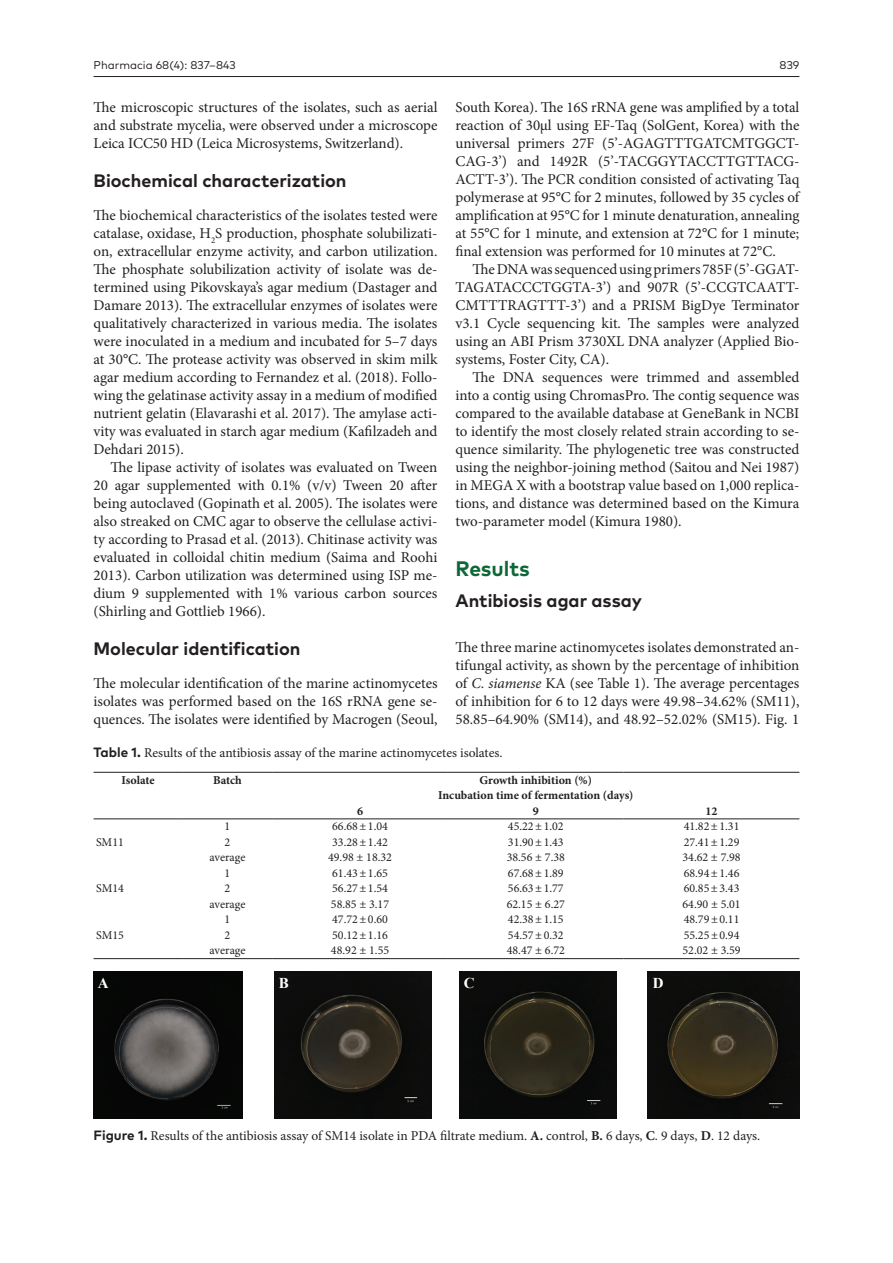
<style>
.page{position:relative;width:893px;height:1263px;background:#fff}
.page>*{position:absolute;margin:0;border:0;box-sizing:border-box;transform-origin:0 0}
.t1{font:700 21px "FF Mark Pro";color:#0d6736}
.t2{font:700 18px "FF Mark Pro";color:#231f20}
.t3{font:15px/18px "Minion Pro";color:#231f20;text-align:justify}
.t4{font:700 15px "Times New Roman";color:#fff}
.t5{font:13.5px "Minion Pro";letter-spacing:-.005em;color:#231f20}
.t6{font:12px "Minion Pro";color:#231f20}
.t7{font:700 12px/15.6px "Minion Pro";letter-spacing:-.005em;color:#231f20;text-align:center}
.t8{font:11.25px "FF Mark Pro";color:#231f20}
.s1{font-style:italic}
.s2{font-family:"FF Mark Pro";font-weight:700}
.s3{font-weight:700}
</style>
<div class="page">
<hr style="left:94px;top:76px;width:705px;height:1px;background:#231f20">
<hr style="left:94px;top:818px;width:89px;height:1px;background:#231f20">
<hr style="left:183px;top:818px;width:89px;height:1px;background:#231f20">
<hr style="left:272px;top:818px;width:176px;height:1px;background:#231f20">
<hr style="left:448px;top:818px;width:176px;height:1px;background:#231f20">
<hr style="left:624px;top:818px;width:175px;height:1px;background:#231f20">
<hr style="left:94px;top:772px;width:89px;height:1px;background:#231f20">
<hr style="left:183px;top:772px;width:89px;height:1px;background:#231f20">
<hr style="left:272px;top:772px;width:176px;height:1px;background:#231f20">
<hr style="left:448px;top:772px;width:176px;height:1px;background:#231f20">
<hr style="left:624px;top:772px;width:175px;height:1px;background:#231f20">
<hr style="left:94px;top:958px;width:89px;height:1px;background:#231f20">
<hr style="left:183px;top:958px;width:89px;height:1px;background:#231f20">
<hr style="left:272px;top:958px;width:176px;height:1px;background:#231f20">
<hr style="left:448px;top:958px;width:176px;height:1px;background:#231f20">
<hr style="left:624px;top:958px;width:175px;height:1px;background:#231f20">
<img style="left:94px;top:971px;width:149px;height:147px">
<img style="left:275px;top:971px;width:156px;height:147px">
<img style="left:647px;top:971px;width:152px;height:147px">
<img style="left:460px;top:971px;width:156px;height:147px">
<p class="t8" style="left:94px;top:57px;width:144px">Pharmacia 68(4): 837–843</p>
<p class="t8" style="left:780px;top:57px;width:21px">839</p>
<p class="t3" style="left:94px;top:98px;width:345px">The microscopic structures of the isolates, such as aerial and substrate mycelia, were observed under a microscope Leica ICC50 HD (Leica Microsystems, Switzerland).</p>
<p class="t2" style="left:94px;top:167px;width:255px">Biochemical characterization</p>
<p class="t3" style="left:94px;top:206px;width:345px">The biochemical characteristics of the isolates tested were catalase, oxidase, H<sub>2</sub>S production, phosphate solubilizati&shy;on, extracellular enzyme activity, and carbon utilization.<br>The phosphate solubilization activity of isolate was de&shy;termined using Pikovskaya’s agar medium (Dastager and Damare 2013). The extracellular enzymes of isolates were qualitatively characterized in various media. The isolates were inoculated in a medium and incubated for 5–7 days at 30°C. The protease activity was observed in skim milk agar medium according to Fernandez et al. (2018). Follo&shy;wing the gelatinase activity assay in a medium of modified nutrient gelatin (Elavarashi et al. 2017). The amylase acti&shy;vity was evaluated in starch agar medium (Kafilzadeh and Dehdari 2015).</p>
<p class="t3" style="left:94px;top:458px;width:345px;text-indent:17px">The lipase activity of isolates was evaluated on Tween 20 agar supplemented with 0.1% (v/v) Tween 20 after being autoclaved (Gopinath et al. 2005). The isolates were also streaked on CMC agar to observe the cellulase activi&shy;ty according to Prasad et al. (2013). Chitinase activity was evaluated in colloidal chitin medium (Saima and Roohi 2013). Carbon utilization was determined using ISP me&shy;dium 9 supplemented with 1% various carbon sources (Shirling and Gottlieb 1966).</p>
<p class="t2" style="left:94px;top:635px;width:208px">Molecular identification</p>
<p class="t3" style="left:94px;top:674px;width:345px">The molecular identification of the marine actinomycetes isolates was performed based on the 16S rRNA gene se&shy;quences. The isolates were identified by Macrogen (Seoul,</p>
<p class="t3" style="left:455px;top:98px;width:345px">South Korea). The 16S rRNA gene was amplified by a total reaction of 30µl using EF-Taq (SolGent, Korea) with the universal primers 27F (5’-AGAGTTTGATCMTGGCT-CAG-3’) and 1492R (5’-TACGGYTACCTTGTTACG-ACTT-3’). The PCR condition consisted of activating Taq polymerase at 95°C for 2 minutes, followed by 35 cycles of amplification at 95°C for 1 minute denaturation, annealing at 55°C for 1 minute, and extension at 72°C for 1 minute; final extension was performed for 10 minutes at 72°C.</p>
<p class="t3" style="left:455px;top:260px;width:345px;text-indent:17px">The DNA was sequenced using primers 785F (5’-GGAT-TAGATACCCTGGTA-3’) and 907R (5’-CCGTCAATT-CMTTTRAGTTT-3’) and a PRISM BigDye Terminator v3.1 Cycle sequencing kit. The samples were analyzed using an ABI Prism 3730XL DNA analyzer (Applied Bio&shy;systems, Foster City, CA).</p>
<p class="t3" style="left:455px;top:368px;width:345px;text-indent:17px">The DNA sequences were trimmed and assembled into a contig using ChromasPro. The contig sequence was compared to the available database at GeneBank in NCBI to identify the most closely related strain according to se&shy;quence similarity. The phylogenetic tree was constructed using the neighbor-joining method (Saitou and Nei 1987) in MEGA X with a bootstrap value based on 1,000 replica&shy;tions, and distance was determined based on the Kimura two-parameter model (Kimura 1980).</p>
<h1 class="t1" style="left:455px;top:553px;width:76px">Results</h1>
<p class="t2" style="left:455px;top:587px;width:188px">Antibiosis agar assay</p>
<p class="t3" style="left:455px;top:638px;width:345px">The three marine actinomycetes isolates demonstrated an&shy;tifungal activity, as shown by the percentage of inhibition of <span class="s1">C. siamense</span> KA (see Table 1). The average percentages of inhibition for 6 to 12 days were 49.98–34.62% (SM11), 58.85–64.90% (SM14), and 48.92–52.02% (SM15). Fig. 1</p>
<p class="t5" style="left:94px;top:744px;width:410px"><span class="s2">Table 1.</span> Results of the antibiosis assay of the marine actinomycetes isolates.</p>
<p class="t7" style="left:122px;top:772px;width:35px">Isolate</p>
<p class="t7" style="left:213px;top:772px;width:30px">Batch</p>
<p class="t7" style="left:438px;top:772px;width:197px">Growth inhibition (%)<br>Incubation time of fermentation (days)</p>
<p class="t7" style="left:357px;top:803px;width:7px">6</p>
<p class="t7" style="left:533px;top:803px;width:7px">9</p>
<p class="t7" style="left:706px;top:803px;width:13px">12</p>
<p class="t6" style="left:96px;top:834px;width:29px">SM11</p>
<p class="t6" style="left:225px;top:818px;width:7px">1</p>
<p class="t6" style="left:332px;top:818px;width:57px">66.68±1.04</p>
<p class="t6" style="left:508px;top:818px;width:57px">45.22±1.02</p>
<p class="t6" style="left:684px;top:818px;width:57px">41.82±1.31</p>
<p class="t6" style="left:225px;top:834px;width:7px">2</p>
<p class="t6" style="left:332px;top:834px;width:57px">33.28±1.42</p>
<p class="t6" style="left:508px;top:834px;width:57px">31.90±1.43</p>
<p class="t6" style="left:684px;top:834px;width:57px">27.41±1.29</p>
<p class="t6" style="left:210px;top:849px;width:37px">average</p>
<p class="t6" style="left:328px;top:849px;width:65px">49.98 ± 18.32</p>
<p class="t6" style="left:507px;top:849px;width:60px">38.56 ± 7.38</p>
<p class="t6" style="left:682px;top:849px;width:60px">34.62 ± 7.98</p>
<p class="t6" style="left:96px;top:880px;width:29px">SM14</p>
<p class="t6" style="left:96px;top:927px;width:29px">SM15</p>
<p class="t6" style="left:225px;top:865px;width:7px">1</p>
<p class="t6" style="left:332px;top:865px;width:57px">61.43±1.65</p>
<p class="t6" style="left:508px;top:865px;width:57px">67.68±1.89</p>
<p class="t6" style="left:684px;top:865px;width:57px">68.94±1.46</p>
<p class="t6" style="left:225px;top:880px;width:7px">2</p>
<p class="t6" style="left:332px;top:880px;width:57px">56.27±1.54</p>
<p class="t6" style="left:508px;top:880px;width:57px">56.63±1.77</p>
<p class="t6" style="left:684px;top:880px;width:57px">60.85±3.43</p>
<p class="t6" style="left:210px;top:896px;width:37px">average</p>
<p class="t6" style="left:331px;top:896px;width:60px">58.85 ± 3.17</p>
<p class="t6" style="left:507px;top:896px;width:60px">62.15 ± 6.27</p>
<p class="t6" style="left:682px;top:896px;width:60px">64.90 ± 5.01</p>
<p class="t6" style="left:225px;top:911px;width:7px">1</p>
<p class="t6" style="left:332px;top:911px;width:57px">47.72±0.60</p>
<p class="t6" style="left:508px;top:911px;width:57px">42.38±1.15</p>
<p class="t6" style="left:684px;top:911px;width:57px">48.79±0.11</p>
<p class="t6" style="left:225px;top:927px;width:7px">2</p>
<p class="t6" style="left:332px;top:927px;width:57px">50.12±1.16</p>
<p class="t6" style="left:508px;top:927px;width:57px">54.57±0.32</p>
<p class="t6" style="left:684px;top:927px;width:57px">55.25±0.94</p>
<p class="t6" style="left:210px;top:942px;width:37px">average</p>
<p class="t6" style="left:331px;top:942px;width:60px">48.92 ± 1.55</p>
<p class="t6" style="left:507px;top:942px;width:60px">48.47 ± 6.72</p>
<p class="t6" style="left:682px;top:942px;width:60px">52.02 ± 3.59</p>
<p class="t4" style="left:98px;top:972px;width:12px">A</p>
<p class="t4" style="left:279px;top:972px;width:12px">B</p>
<p class="t4" style="left:464px;top:972px;width:12px">C</p>
<p class="t4" style="left:653px;top:972px;width:12px">D</p>
<p class="t5" style="left:94px;top:1126px;width:668px"><span class="s2">Figure 1.</span> Results of the antibiosis assay of SM14 isolate in PDA filtrate medium. <span class="s3">A.</span> control, <span class="s3">B.</span> 6 days, <span class="s3">C</span>. 9 days, <span class="s3">D</span>. 12 days.</p>
</div>
